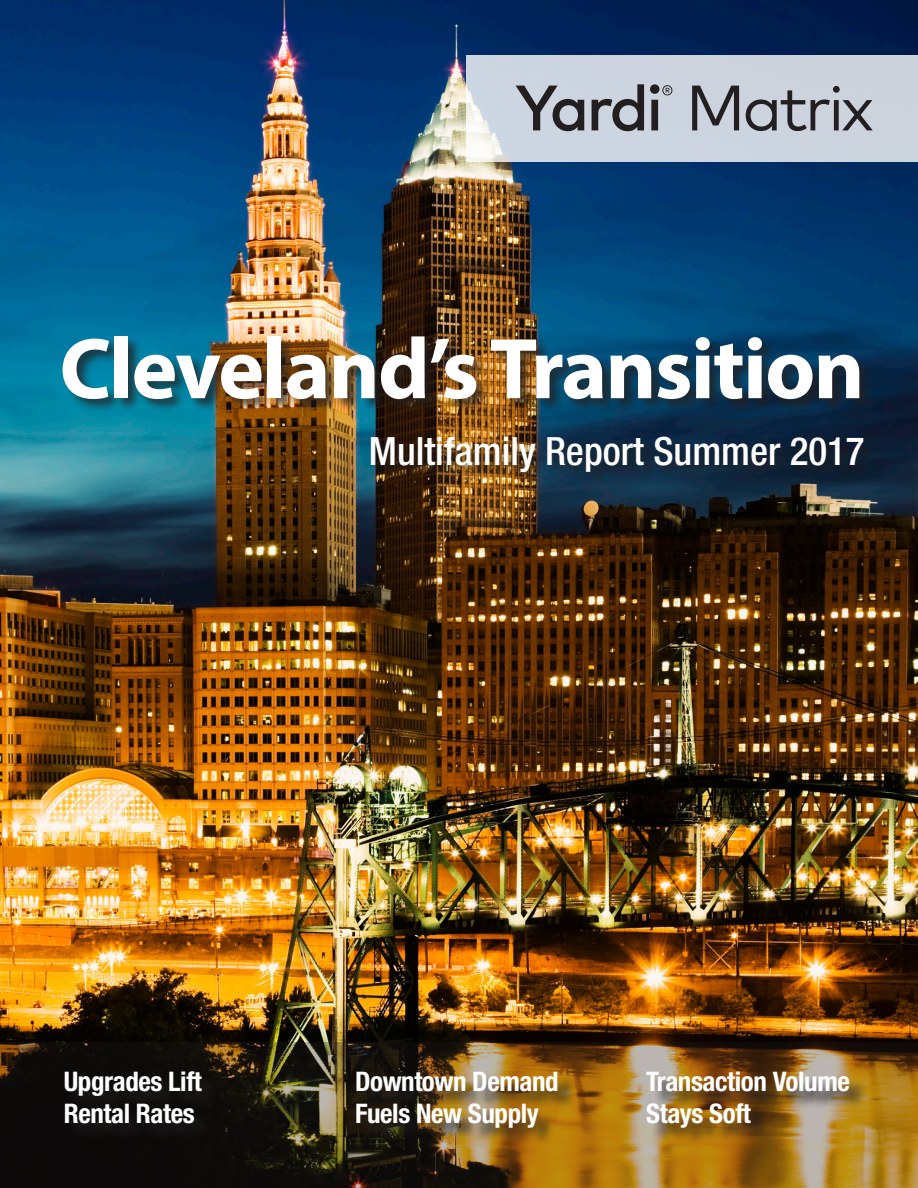
<style>
.page{position:relative;width:918px;height:1188px;background:#fff}
.page>*{position:absolute;margin:0;border:0;box-sizing:border-box;transform-origin:0 0}
.t1{font:700 87px "Myriad Pro";letter-spacing:-.02em;color:#fff}
.t2{font:500 condensed 39px "Helvetica Neue LT Std";color:#fff}
.t3{font:700 condensed 27px/31.5px "Helvetica Neue LT Std";letter-spacing:-.015em;color:#fff}
</style>
<div class="page">
<img style="left:0;top:0;width:918px;height:1042px">
<div style="left:466px;top:55px;width:452px;height:107px;background:#ccd4df"></div>
<div style="left:62px;top:335px;width:816px;height:152px;background:#231f20;opacity:.75"></div>
<svg style="left:516px;top:86px;width:68px;height:45px"></svg>
<svg style="left:592px;top:84px;width:52px;height:47px"></svg>
<svg style="left:650px;top:84px;width:22px;height:46px"></svg>
<svg style="left:692px;top:86px;width:47px;height:44px"></svg>
<svg style="left:746px;top:86px;width:127px;height:45px"></svg>
<svg style="left:0;top:1042px;width:918px;height:146px;background:#563f19"></svg>
<div style="left:67px;top:1073px;width:801px;height:73px;background:#231f20;opacity:.75"></div>
<p class="t1" style="left:60px;top:312px;width:807px">Cleveland’s Transition</p>
<p class="t2" style="left:369px;top:428px;width:497px">Multifamily Report Summer 2017</p>
<p class="t3" style="left:64px;top:1065px;width:140px">Upgrades Lift<br>Rental Rates</p>
<p class="t3" style="left:355px;top:1065px;width:205px">Downtown Demand<br>Fuels New Supply</p>
<p class="t3" style="left:646px;top:1065px;width:205px">Transaction Volume<br>Stays Soft</p>
</div>
